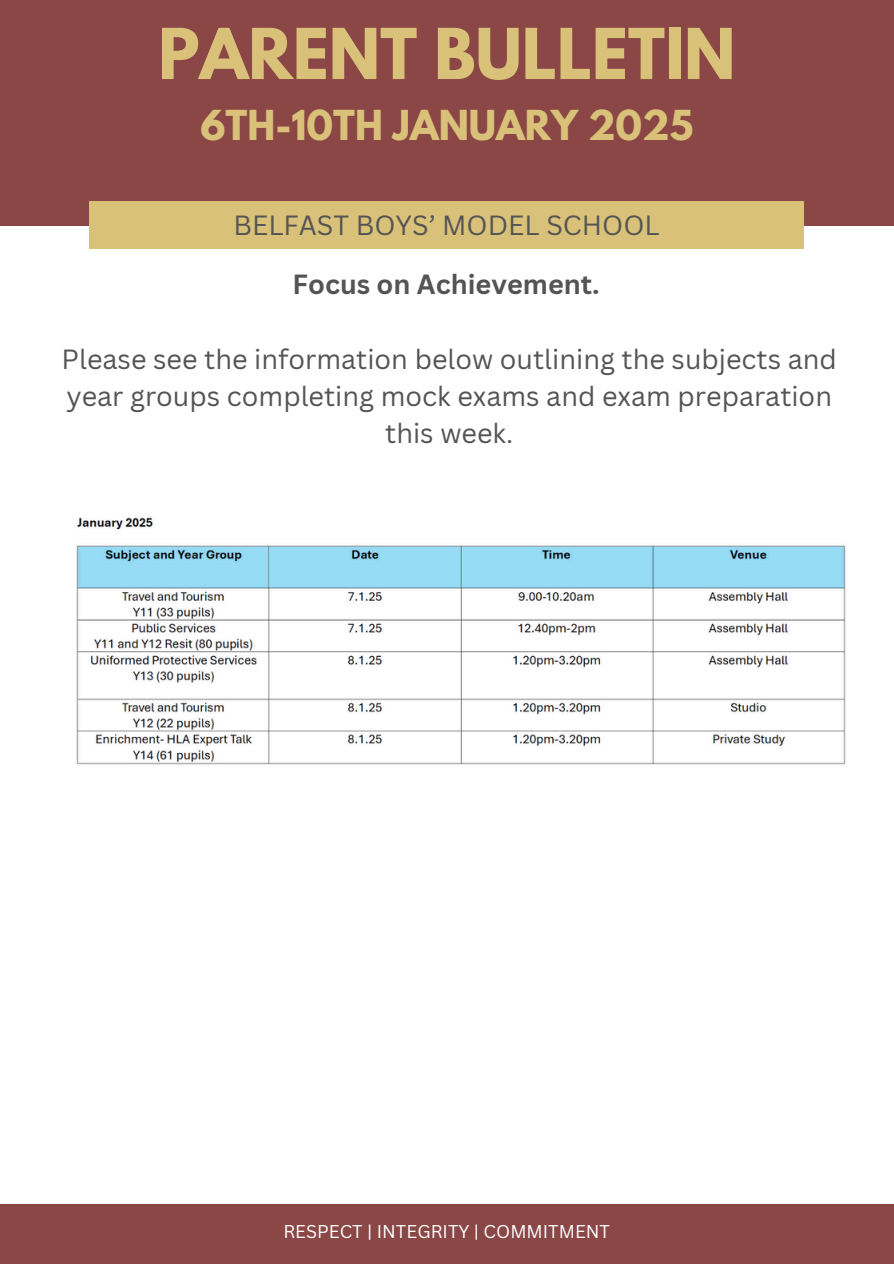
<style>
.page{position:relative;width:894px;height:1264px;background:#fff}
.page>*{position:absolute;margin:0;border:0;box-sizing:border-box;transform-origin:0 0}
.t1{font:700 62.1px "League Spartan";color:#d9c179}
.t2{font:700 36.6px "League Spartan";color:#d9c179}
.t3{font:27px/37.2px "Canva Sans";color:#545454;text-align:center}
.t4{font:700 27px "Canva Sans";color:#545454}
.t5{font:18px "Canva Sans";color:#fff}
</style>
<div class="page">
<div style="left:0;top:0;width:893px;height:225px;background:#8b4646"></div>
<div style="left:89px;top:202px;width:715px;height:47px;background:#d9c179"></div>
<div style="left:0;top:1204px;width:893px;height:59px;background:#8b4646"></div>
<img style="left:76px;top:517px;width:770px;height:248px">
<h1 class="t1" style="left:158px;top:23px;width:578px">PARENT BULLETIN</h1>
<h1 class="t2" style="left:200px;top:107px;width:494px">6TH-10TH JANUARY 2025</h1>
<h2 class="t3" style="left:233px;top:206px;width:427px">BELFAST BOYS’ MODEL SCHOOL</h2>
<h3 class="t4" style="left:292px;top:265px;width:308px">Focus on Achievement.</h3>
<h4 class="t3" style="left:62px;top:339px;width:776px">Please see the information below outlining the subjects and year groups completing mock exams and exam preparation this week.</h4>
<p class="t5" style="left:283px;top:1218px;width:328px">RESPECT | INTEGRITY | COMMITMENT</p>
</div>
